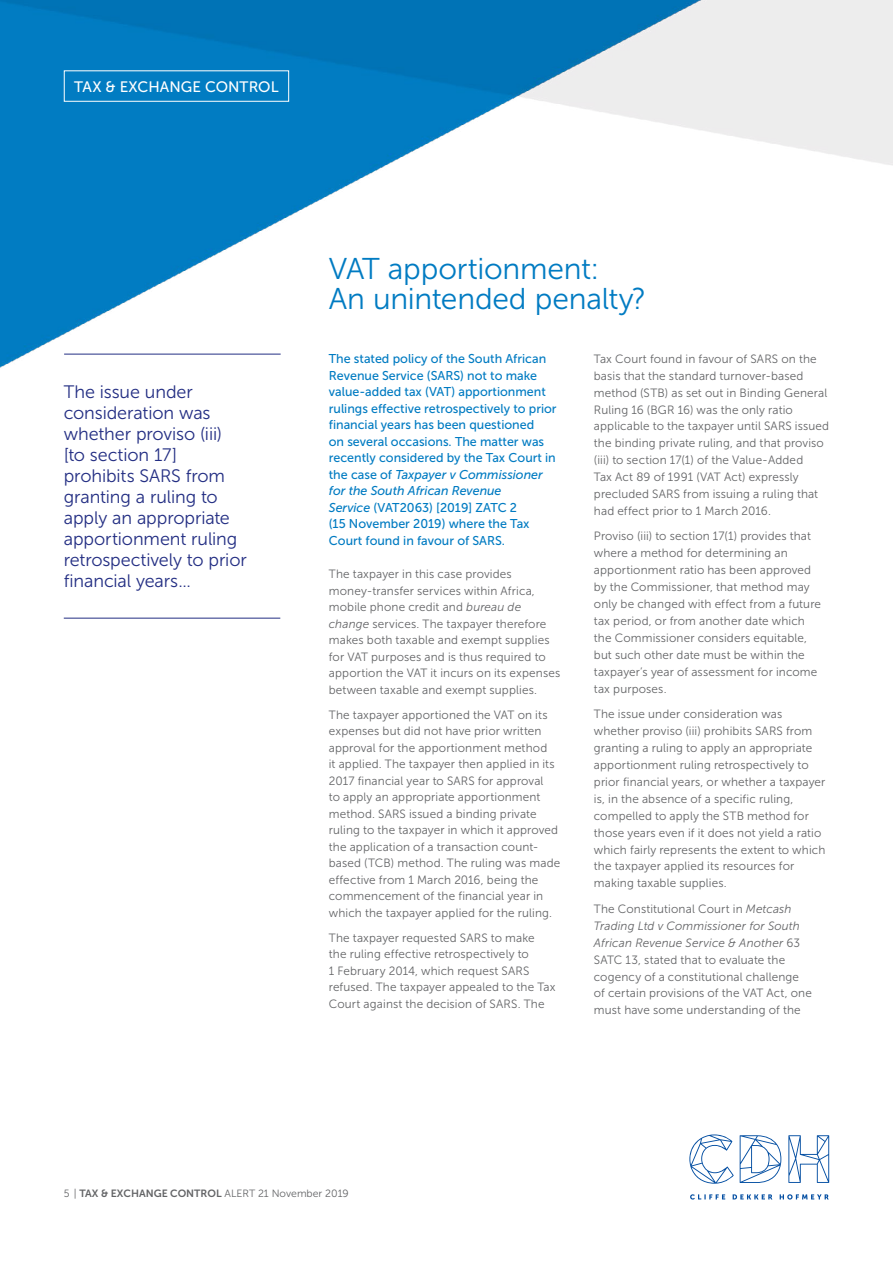
<style>
.page{position:relative;width:893px;height:1263px;background:#fff}
.page>*{position:absolute;margin:0;border:0;box-sizing:border-box;transform-origin:0 0}
.t1{font:30px/30px "Museo Sans 300";letter-spacing:-.005em;color:#007bc2}
.t2{font:18px/21px "Museo Sans 300";letter-spacing:-.005em;color:#232e83}
.t3{font:15.15px "Museo Sans 500";letter-spacing:.005em;color:#fff}
.t4{font:12.75px/16.5px "Museo Sans 500";color:#007bc2}
.t5{font:12px/17px "Museo Sans 300";letter-spacing:.01em;color:#636466}
.t6{font:10.5px "Museo Sans 300";color:#636466}
.s1{font-style:italic}
.s2{font-family:"Museo Sans 700"}
</style>
<div class="page">
<svg style="left:690px;top:1194px;width:139px;height:5px"></svg>
<svg style="left:689px;top:1134px;width:45px;height:50px"></svg>
<svg style="left:740px;top:1135px;width:41px;height:48px"></svg>
<svg style="left:788px;top:1135px;width:41px;height:48px"></svg>
<img style="left:0;top:0;width:893px;height:368px">
<hr style="left:64px;top:354px;width:217px;height:1px;background:#232e83">
<hr style="left:64px;top:618px;width:216px;height:1px;background:#232e83">
<div style="left:64px;top:70px;width:225px;height:32px;border:1px solid #fff"></div>
<p class="t3" style="left:74px;top:78px;width:206px">TAX &amp; EXCHANGE CONTROL</p>
<h2 class="t2" style="left:64px;top:382px;width:185px">The issue under consideration was whether proviso (iii) [to section 17] prohibits SARS from granting a ruling to apply an appropriate apportionment ruling retrospectively to prior financial years...</h2>
<h1 class="t1" style="left:329px;top:253px;width:319px">VAT apportionment:<br>An unintended penalty?</h1>
<p class="t4" style="left:329px;top:351px;width:229px">The stated policy of the South African Revenue Service (SARS) not to make value-added tax (VAT) apportionment rulings effective retrospectively to prior financial years has been questioned<br>on several occasions. The matter was recently considered by the Tax Court in the case of <span class="s1">Taxpayer v Commissioner for the South African Revenue<br>Service</span> (VAT2063) [2019] ZATC 2<br>(15 November 2019) where the Tax Court found in favour of SARS.</p>
<p class="t5" style="left:329px;top:566px;width:233px;line-height:16.5px">The taxpayer in this case provides money-transfer services within Africa, mobile phone credit and <span class="s1">bureau de change</span> services. The taxpayer therefore makes both taxable and exempt supplies for VAT purposes and is thus required to apportion the VAT it incurs on its expenses between taxable and exempt supplies.</p>
<p class="t5" style="left:329px;top:706px;width:233px;line-height:16.5px">The taxpayer apportioned the VAT on its expenses but did not have prior written approval for the apportionment method<br>it applied. The taxpayer then applied in its 2017 financial year to SARS for approval<br>to apply an appropriate apportionment method. SARS issued a binding private ruling to the taxpayer in which it approved the application of a transaction count&shy;based (TCB) method. The ruling was made effective from 1 March 2016, being the commencement of the financial year in which the taxpayer applied for the ruling.</p>
<p class="t5" style="left:329px;top:929px;width:228px;line-height:16.5px">The taxpayer requested SARS to make<br>the ruling effective retrospectively to<br>1 February 2014, which request SARS refused. The taxpayer appealed to the Tax Court against the decision of SARS. The</p>
<p class="t5" style="left:594px;top:350px;width:237px">Tax Court found in favour of SARS on the basis that the standard turnover-based method (STB) as set out in Binding General Ruling 16 (BGR 16) was the only ratio applicable to the taxpayer until SARS issued the binding private ruling, and that proviso (iii) to section 17(1) of the Value-Added<br>Tax Act 89 of 1991 (VAT Act) expressly precluded SARS from issuing a ruling that had effect prior to 1 March 2016.</p>
<p class="t5" style="left:594px;top:528px;width:229px">Proviso (iii) to section 17(1) provides that where a method for determining an apportionment ratio has been approved by the Commissioner, that method may only be changed with effect from a future tax period, or from another date which the Commissioner considers equitable, but such other date must be within the taxpayer’s year of assessment for income tax purposes.</p>
<p class="t5" style="left:594px;top:706px;width:233px">The issue under consideration was whether proviso (iii) prohibits SARS from granting a ruling to apply an appropriate apportionment ruling retrospectively to prior financial years, or whether a taxpayer is, in the absence of a specific ruling, compelled to apply the STB method for those years even if it does not yield a ratio which fairly represents the extent to which the taxpayer applied its resources for making taxable supplies.</p>
<p class="t5" style="left:594px;top:900px;width:220px">The Constitutional Court in <span class="s1">Metcash Trading Ltd v Commissioner for South African Revenue Service &amp; Another</span> 63<br>SATC 13, stated that to evaluate the cogency of a constitutional challenge of certain provisions of the VAT Act, one must have some understanding of the</p>
<p class="t6" style="left:64px;top:1188px;width:287px">5 | <span class="s2">TAX &amp; EXCHANGE CONTROL</span> ALERT 21 November 2019</p>
</div>
